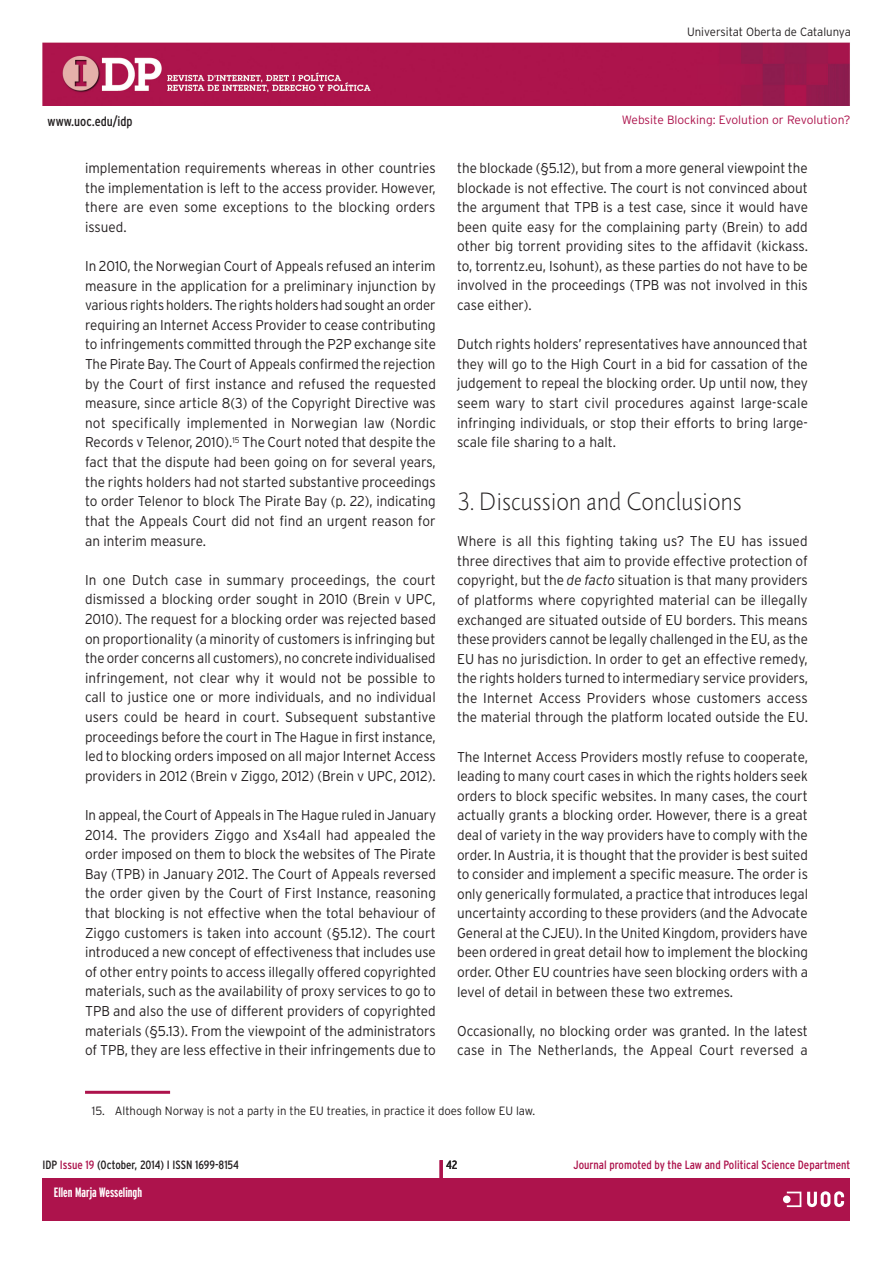
<style>
.page{position:relative;width:893px;height:1263px;background:#fff}
.page>*{position:absolute;margin:0;border:0;box-sizing:border-box;transform-origin:0 0}
._1TITOLTEXTGENERAL{font:300 24px "Pragma ND";color:#231f20;scale:.95 1}
.TEXTGENERAL{font:300 14.25px/19.6px "Interstate";color:#231f20;text-align:justify;scale:.95 1}
.TEXTGENERAL-2{font:300 14.25px/19.6px "Interstate";color:#231f20;text-align:justify;scale:.93 1}
.TEXTGENERAL-3{font:300 14.25px/19.6px "Interstate";color:#231f20;text-align:justify;scale:.94 1}
.t1{font:700 extra-condensed 13.5px "Interstate";color:#fff}
.t2{font:condensed 13.5px "Interstate";color:#231f20}
.notaprimeraambfilet{font:300 12px "Interstate";color:#231f20;scale:.95 1}
.t3{font:condensed 12px "Interstate";color:#ad134c}
.t4{font:condensed 12px "Interstate";color:#231f20}
.t5{font:300 12px "Interstate";color:#ad134c}
.t6{font:700 extra-condensed 12px "Interstate";color:#fff}
.s1{font-style:italic}
.s2{color:#ad134c}
</style>
<div class="page">
<img style="left:43px;top:43px;width:807px;height:63px">
<div style="left:43px;top:1178px;width:807px;height:42px;background:#ad134c"></div>
<div style="left:783px;top:1195px;width:8px;height:8px;background:#fff;border-radius:50%"></div>
<svg style="left:787px;top:1191px;width:57px;height:17px"></svg>
<hr style="left:440px;top:1160px;width:3px;height:44px;background:#ad134c">
<hr style="left:85px;top:1091px;width:85px;height:3px;background:#ad134c">
<p class="notaprimeraambfilet" style="left:687px;top:25px;width:174px">Universitat Oberta de Catalunya</p>
<p class="t2" style="left:48px;top:113px;width:87px">www.uoc.edu/idp</p>
<p class="TEXTGENERAL" style="left:85px;top:158px;width:371px">implementation requirements whereas in other countries the implementation is left to the access provider. However, there are even some exceptions to the blocking orders issued.</p>
<p class="TEXTGENERAL" style="left:85px;top:256px;width:371px">In 2010, the Norwegian Court of Appeals refused an interim measure in the application for a preliminary injunction by various rights holders. The rights holders had sought an order requiring an Internet Access Provider to cease contributing to infringements committed through the P2P exchange site The Pirate Bay. The Court of Appeals confirmed the rejection by the Court of first instance and refused the requested measure, since article 8(3) of the Copyright Directive was not specifically implemented in Norwegian law (Nordic Records v Telenor, 2010).<sup>15</sup> The Court noted that despite the fact that the dispute had been going on for several years, the rights holders had not started substantive proceedings to order Telenor to block The Pirate Bay (p. 22), indicating that the Appeals Court did not find an urgent reason for an interim measure.</p>
<p class="TEXTGENERAL" style="left:85px;top:570px;width:371px">In one Dutch case in summary proceedings, the court dismissed a blocking order sought in 2010 (Brein v UPC, 2010). The request for a blocking order was rejected based on proportionality (a minority of customers is infringing but the order concerns all customers), no concrete individualised infringement, not clear why it would not be possible to call to justice one or more individuals, and no individual users could be heard in court. Subsequent substantive proceedings before the court in The Hague in first instance, led to blocking orders imposed on all major Internet Access providers in 2012 (Brein v Ziggo, 2012) (Brein v UPC, 2012).</p>
<p class="TEXTGENERAL-2" style="left:85px;top:805px;width:379px">In appeal, the Court of Appeals in The Hague ruled in January 2014. The providers Ziggo and Xs4all had appealed the order imposed on them to block the websites of The Pirate Bay (TPB) in January 2012. The Court of Appeals reversed the order given by the Court of First Instance, reasoning that blocking is not effective when the total behaviour of Ziggo customers is taken into account (§5.12). The court introduced a new concept of effectiveness that includes use of other entry points to access illegally offered copyrighted materials, such as the availability of proxy services to go to TPB and also the use of different providers of copyrighted materials (§5.13). From the viewpoint of the administrators of TPB, they are less effective in their infringements due to</p>
<p class="t5" style="left:622px;top:113px;width:230px">Website Blocking: Evolution or Revolution?</p>
<p class="TEXTGENERAL-3" style="left:457px;top:158px;width:375px">the blockade (§5.12), but from a more general viewpoint the blockade is not effective. The court is not convinced about the argument that TPB is a test case, since it would have been quite easy for the complaining party (Brein) to add other big torrent providing sites to the affidavit (kickass. to, torrentz.eu, Isohunt), as these parties do not have to be involved in the proceedings (TPB was not involved in this case either).</p>
<p class="TEXTGENERAL" style="left:457px;top:334px;width:371px">Dutch rights holders’ representatives have announced that they will go to the High Court in a bid for cassation of the judgement to repeal the blocking order. Up until now, they seem wary to start civil procedures against large-scale infringing individuals, or stop their efforts to bring large&shy;scale file sharing to a halt.</p>
<p class="_1TITOLTEXTGENERAL" style="left:457px;top:486px;width:301px">3. Discussion and Conclusions</p>
<p class="TEXTGENERAL" style="left:457px;top:531px;width:371px">Where is all this fighting taking us? The EU has issued three directives that aim to provide effective protection of copyright, but the <span class="s1">de facto</span> situation is that many providers of platforms where copyrighted material can be illegally exchanged are situated outside of EU borders. This means these providers cannot be legally challenged in the EU, as the EU has no jurisdiction. In order to get an effective remedy, the rights holders turned to intermediary service providers, the Internet Access Providers whose customers access the material through the platform located outside the EU.</p>
<p class="TEXTGENERAL" style="left:457px;top:747px;width:371px">The Internet Access Providers mostly refuse to cooperate, leading to many court cases in which the rights holders seek orders to block specific websites. In many cases, the court actually grants a blocking order. However, there is a great deal of variety in the way providers have to comply with the order. In Austria, it is thought that the provider is best suited to consider and implement a specific measure. The order is only generically formulated, a practice that introduces legal uncertainty according to these providers (and the Advocate General at the CJEU). In the United Kingdom, providers have been ordered in great detail how to implement the blocking order. Other EU countries have seen blocking orders with a level of detail in between these two extremes.</p>
<p class="TEXTGENERAL" style="left:457px;top:1021px;width:371px">Occasionally, no blocking order was granted. In the latest case in The Netherlands, the Appeal Court reversed a</p>
<p class="notaprimeraambfilet" style="left:92px;top:1104px;width:468px">15. Although Norway is not a party in the EU treaties, in practice it does follow EU law.</p>
<p class="t4" style="left:446px;top:1158px;width:13px">42</p>
<p class="t4" style="left:43px;top:1158px;width:198px">IDP <span class="s2">Issue 19</span> (October, 2014) I ISSN 1699-8154</p>
<p class="t3" style="left:573px;top:1158px;width:279px">Journal promoted by the Law and Political Science Department</p>
<p class="t1" style="left:54px;top:1185px;width:66px">Jose R. Agustina</p>
<p class="t6" style="left:54px;top:1185px;width:31px">Eloi Puig</p>
<p class="t6" style="left:59px;top:1185px;width:31px">Eloi Puig</p>
<p class="t1" style="left:54px;top:1185px;width:90px">Ellen Marja Wesselingh</p>
</div>
